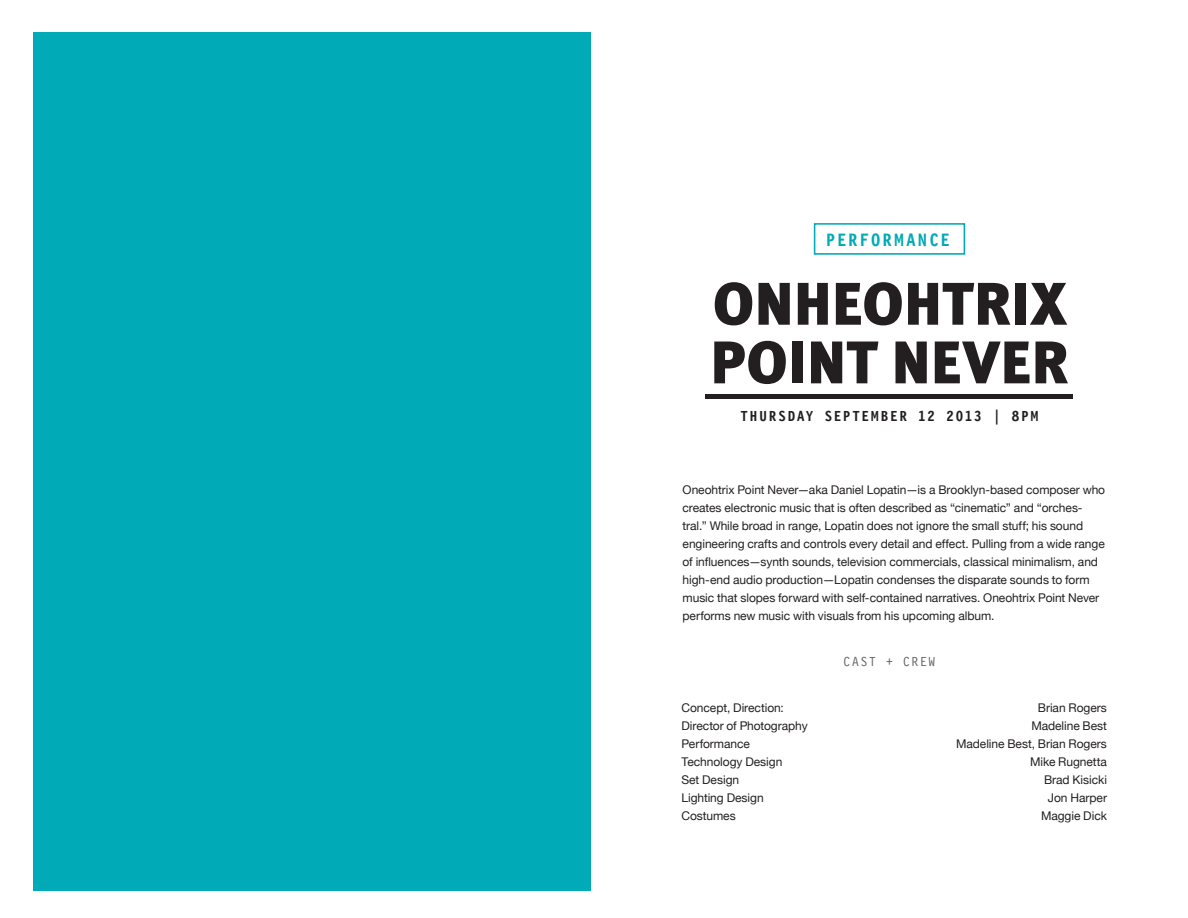
<style>
.page{position:relative;width:1188px;height:918px;background:#fff}
.page>*{position:absolute;margin:0;border:0;box-sizing:border-box;transform-origin:0 0}
.t1{font:900 60px "Meta Pro";letter-spacing:.005em;color:#231f20}
.t2{font:700 18.45px "Letter Gothic 12 Pitch BT";letter-spacing:.115em;color:#00aab6}
.t3{font:700 15px "Letter Gothic 12 Pitch BT";letter-spacing:.12em;color:#231f20}
.t4{font:13.5px "Letter Gothic 12 Pitch BT";letter-spacing:.13em;color:#636366}
.t5{font:12px/18px "Helvetica Neue";letter-spacing:-.005em;color:#231f20}
</style>
<div class="page">
<div style="left:34px;top:33px;width:557px;height:858px;background:#00aab6"></div>
<div style="left:814px;top:223px;width:151px;height:32px;border:2px solid #00aab6"></div>
<hr style="left:706px;top:395px;width:367px;height:4px;background:#231f20">
<p class="t2" style="left:826px;top:229px;width:125px">PERFORMANCE</p>
<p class="t1" style="left:713px;top:256px;width:355px">ONHEOHTRIX</p>
<p class="t1" style="left:710px;top:315px;width:360px">POINT NEVER</p>
<p class="t3" style="left:741px;top:408px;width:299px">THURSDAY SEPTEMBER 12 2013 | 8PM</p>
<p class="t5" style="left:683px;top:481px;width:424px">Oneohtrix Point Never—aka Daniel Lopatin—is a Brooklyn-based composer who creates electronic music that is often described as “cinematic” and “orches&shy;tral.” While broad in range, Lopatin does not ignore the small stuff; his sound engineering crafts and controls every detail and effect. Pulling from a wide range of influences—synth sounds, television commercials, classical minimalism, and high-end audio production—Lopatin condenses the disparate sounds to form music that slopes forward with self-contained narratives. Oneohtrix Point Never performs new music with visuals from his upcoming album.</p>
<p class="t4" style="left:844px;top:654px;width:93px">CAST + CREW</p>
<p class="t5" style="left:681px;top:698px;width:104px">Concept, Direction:</p>
<p class="t5" style="left:1038px;top:698px;width:71px">Brian Rogers</p>
<p class="t5" style="left:681px;top:716px;width:128px">Director of Photography</p>
<p class="t5" style="left:1031px;top:716px;width:77px">Madeline Best</p>
<p class="t5" style="left:681px;top:734px;width:70px">Performance</p>
<p class="t5" style="left:956px;top:734px;width:152px">Madeline Best, Brian Rogers</p>
<p class="t5" style="left:681px;top:752px;width:102px">Technology Design</p>
<p class="t5" style="left:1030px;top:752px;width:78px">Mike Rugnetta</p>
<p class="t5" style="left:681px;top:770px;width:59px">Set Design</p>
<p class="t5" style="left:1044px;top:770px;width:64px">Brad Kisicki</p>
<p class="t5" style="left:681px;top:788px;width:84px">Lighting Design</p>
<p class="t5" style="left:1048px;top:788px;width:61px">Jon Harper</p>
<p class="t5" style="left:681px;top:806px;width:56px">Costumes</p>
<p class="t5" style="left:1041px;top:806px;width:67px">Maggie Dick</p>
</div>
